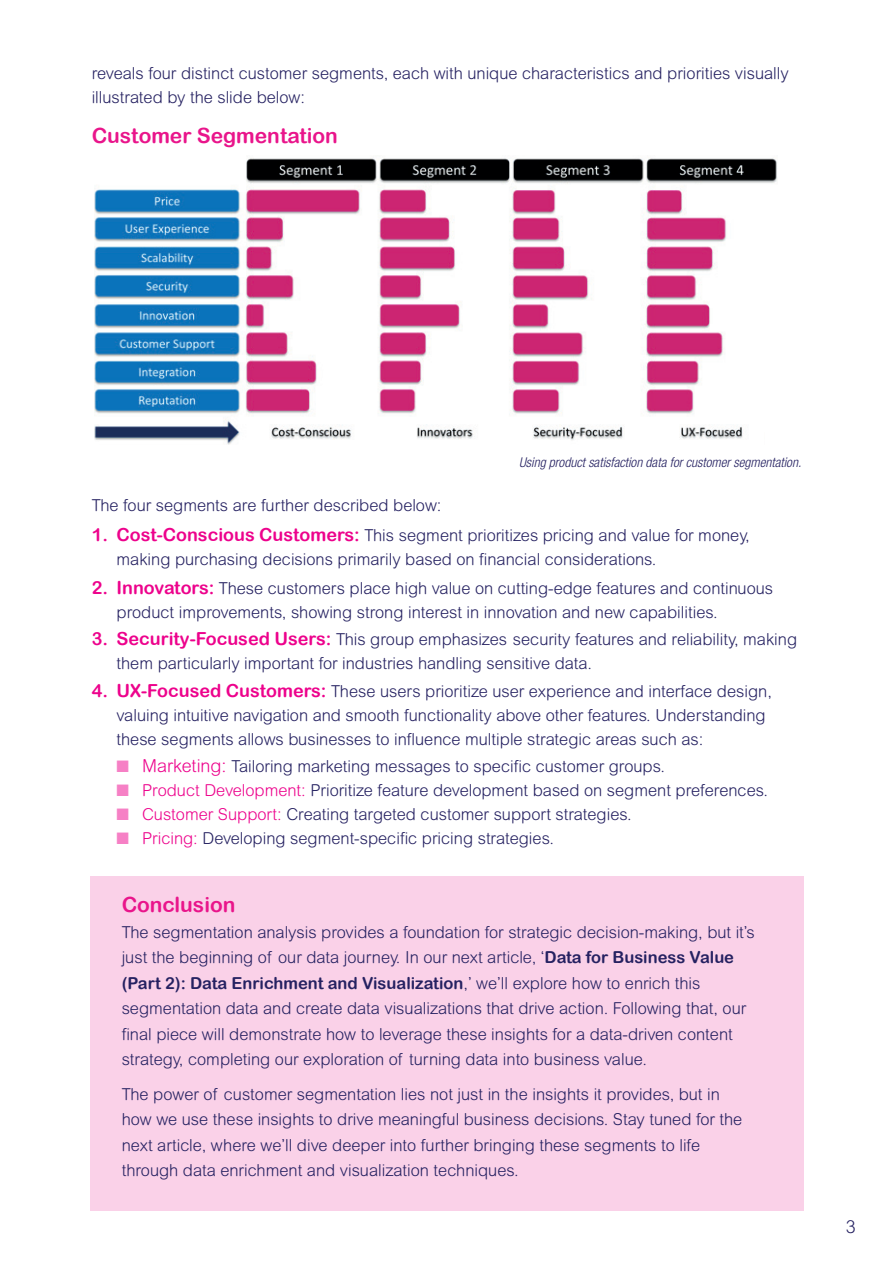
<style>
.page{position:relative;width:893px;height:1263px;background:#fff}
.page>*{position:absolute;margin:0;border:0;box-sizing:border-box;transform-origin:0 0}
.t1{font:21px "Arial Rounded MT Bold";color:#e9158b}
.t2{font:300 18px "Arial Rounded";color:#252161}
.t3{font:300 16.5px/24px "Arial Rounded";color:#252161}
.t4{font:16.5px "Arial Rounded MT Bold";color:#252161}
.t5{font:italic 300 condensed 13.5px "Helvetica Neue";color:#252161}
.s1{font-family:"Arial Rounded MT Bold";font-weight:400;font-size:18px;color:#ed028c}
.s2{color:rgb(237 2 140/.5)}
.s3{font-size:18px;color:#ed028c}
.s4{color:#ed028c}
.s5{font-family:"Arial Rounded MT Bold";font-weight:400}
.s6{font-family:"Arial Rounded";font-weight:300}
</style>
<div class="page">
<div style="left:90px;top:876px;width:714px;height:335px;background:#fad1e8"></div>
<img style="left:95px;top:158px;width:682px;height:286px">
<div style="left:765px;top:364px;width:46px;height:88px;background:#fff"></div>
<p class="t3" style="left:92px;top:61px;width:699px">reveals four distinct customer segments, each with unique characteristics and priorities visually illustrated by the slide below:</p>
<p class="t1" style="left:92px;top:123px;width:248px">Customer Segmentation</p>
<p class="t5" style="left:519px;top:455px;width:284px">Using product satisfaction data for customer segmentation.</p>
<p class="t3" style="left:92px;top:493px;width:351px">The four segments are further described below:</p>
<p class="t3" style="left:117px;top:523px;width:635px;text-indent:-25px"><span class="s1">1. Cost-Conscious Customers:</span> This segment prioritizes pricing and value for money, making purchasing decisions primarily based on financial considerations.</p>
<p class="t3" style="left:117px;top:576px;width:658px;text-indent:-25px"><span class="s1">2. Innovators:</span> These customers place high value on cutting-edge features and continuous product improvements, showing strong interest in innovation and new capabilities.</p>
<p class="t3" style="left:117px;top:627px;width:682px;text-indent:-25px"><span class="s1">3. Security-Focused Users:</span> This group emphasizes security features and reliability, making them particularly important for industries handling sensitive data.</p>
<p class="t3" style="left:117px;top:679px;width:657px;text-indent:-25px"><span class="s1">4. UX-Focused Customers:</span> These users prioritize user experience and interface design, valuing intuitive navigation and smooth functionality above other features. Understanding these segments allows businesses to influence multiple strategic areas such as:</p>
<p class="t3" style="left:117px;top:754px;width:550px"><span class="s2">■</span> <span class="s3">Marketing:</span> Tailoring marketing messages to specific customer groups.</p>
<p class="t3" style="left:117px;top:778px;width:653px"><span class="s2">■</span> <span class="s4">Product Development:</span> Prioritize feature development based on segment preferences.</p>
<p class="t3" style="left:117px;top:802px;width:517px"><span class="s2">■</span> <span class="s4">Customer Support:</span> Creating targeted customer support strategies.</p>
<p class="t3" style="left:117px;top:826px;width:439px"><span class="s2">■</span> <span class="s4">Pricing:</span> Developing segment-specific pricing strategies.</p>
<p class="t1" style="left:122px;top:892px;width:115px">Conclusion</p>
<p class="t3" style="left:122px;top:919px;width:635px;line-height:25.5px">The segmentation analysis provides a foundation for strategic decision-making, but it’s just the beginning of our data journey. In our next article, ‘<span class="s5">Data for Business Value</span></p>
<p class="t4" style="left:122px;top:973px;width:580px">(Part 2): Data Enrichment and Visualization<span class="s6">,’ we’ll explore how to enrich this</span></p>
<p class="t3" style="left:122px;top:996px;width:626px;line-height:25.5px">segmentation data and create data visualizations that drive action. Following that, our final piece will demonstrate how to leverage these insights for a data-driven content strategy, completing our exploration of turning data into business value.</p>
<p class="t3" style="left:122px;top:1081px;width:622px;line-height:25.5px">The power of customer segmentation lies not just in the insights it provides, but in how we use these insights to drive meaningful business decisions. Stay tuned for the next article, where we’ll dive deeper into further bringing these segments to life through data enrichment and visualization techniques.</p>
<p class="t2" style="left:846px;top:1216px;width:11px">3</p>
</div>
